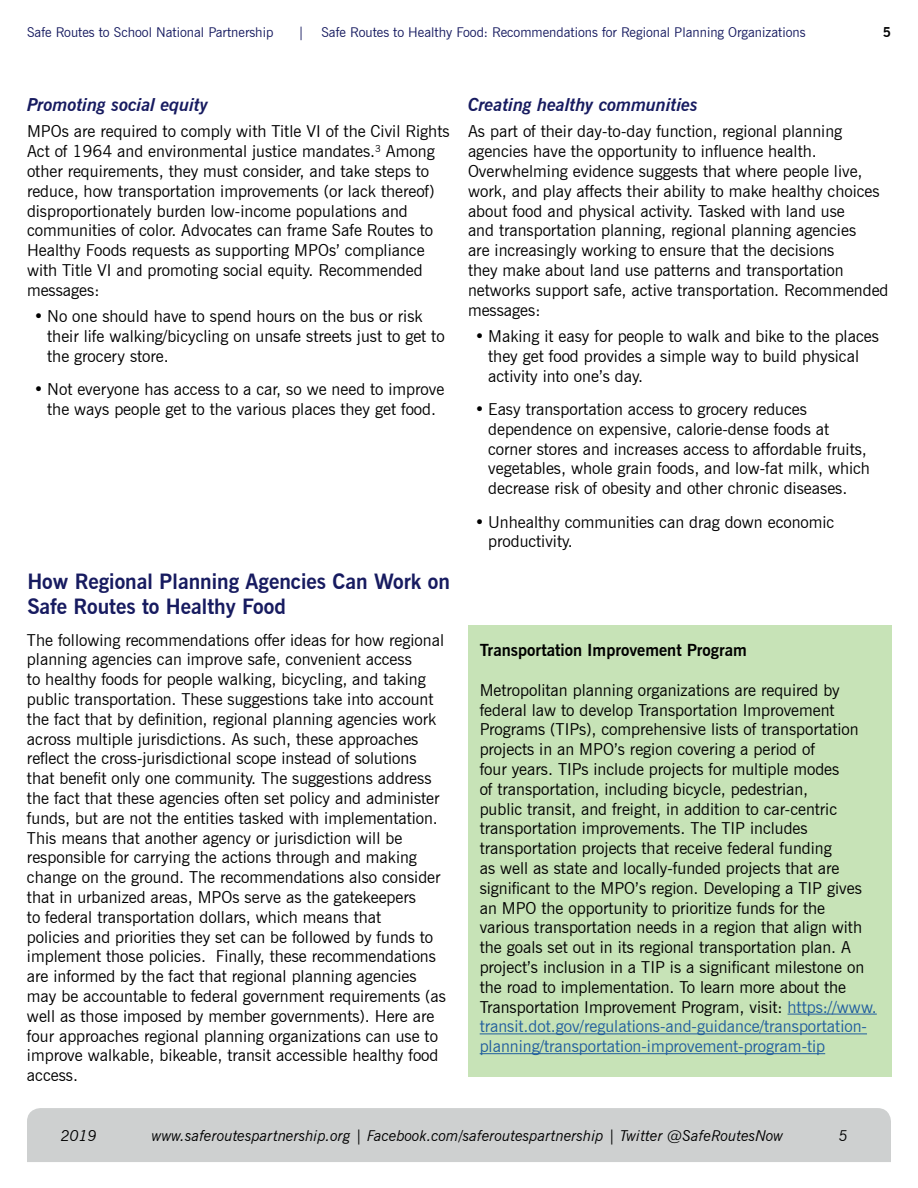
<style>
.page{position:relative;width:918px;height:1188px;background:#fff}
.page>*{position:absolute;margin:0;border:0;box-sizing:border-box;transform-origin:0 0}
.t1{font:700 21px/25.2px "News Gothic BT";color:#171b60}
.t2{font:italic 700 18px "News Gothic BT";color:#171b60}
.t3{font:16.5px/19.8px "News Gothic BT";color:#000}
.t4{font:700 16.5px "News Gothic BT";color:#000}
.t5{font:italic 15px "News Gothic BT";color:#000}
.t6{font:13.5px "News Gothic BT";color:#171b60}
.t7{font:700 13.5px "News Gothic BT";color:#000}
.s1{color:#215e9e}
</style>
<div class="page">
<div style="left:27px;top:1108px;width:864px;height:54px;background:#ced0d0"></div>
<div style="left:468px;top:626px;width:424px;height:451px;background:#c7e3b7"></div>
<hr style="left:788px;top:1014px;width:89px;height:1px;background:#215e9e">
<hr style="left:480px;top:1033px;width:387px;height:1px;background:#215e9e">
<hr style="left:480px;top:1053px;width:345px;height:1px;background:#215e9e">
<p class="t6" style="left:27px;top:24px;width:248px">Safe Routes to School National Partnership</p>
<p class="t6" style="left:298px;top:24px;width:8px">|</p>
<p class="t6" style="left:321px;top:24px;width:486px">Safe Routes to Healthy Food: Recommendations for Regional Planning Organizations</p>
<p class="t7" style="left:883px;top:24px;width:10px">5</p>
<p class="t2" style="left:27px;top:94px;width:183px">Promoting social equity</p>
<p class="t3" style="left:27px;top:122px;width:424px">MPOs are required to comply with Title VI of the Civil Rights Act of 1964 and environmental justice mandates.<sup>3</sup> Among other requirements, they must consider, and take steps to reduce, how transportation improvements (or lack thereof) disproportionately burden low-income populations and communities of color. Advocates can frame Safe Routes to Healthy Foods requests as supporting MPOs’ compliance with Title VI and promoting social equity. Recommended messages:</p>
<p class="t3" style="left:47px;top:307px;width:399px;text-indent:-13px">• No one should have to spend hours on the bus or risk their life walking/bicycling on unsafe streets just to get to the grocery store.</p>
<p class="t3" style="left:34px;top:379px;width:412px;text-align:center">• Not everyone has access to a car, so we need to improve the ways people get to the various places they get food.</p>
<p class="t1" style="left:27px;top:569px;width:424px">How Regional Planning Agencies Can Work on<br>Safe Routes to Healthy Food</p>
<p class="t2" style="left:468px;top:94px;width:232px">Creating healthy communities</p>
<p class="t3" style="left:468px;top:122px;width:422px">As part of their day-to-day function, regional planning agencies have the opportunity to influence health.<br>Overwhelming evidence suggests that where people live, work, and play affects their ability to make healthy choices about food and physical activity. Tasked with land use<br>and transportation planning, regional planning agencies<br>are increasingly working to ensure that the decisions<br>they make about land use patterns and transportation networks support safe, active transportation. Recommended messages:</p>
<p class="t3" style="left:488px;top:326px;width:392px;text-indent:-13px">• Making it easy for people to walk and bike to the places they get food provides a simple way to build physical activity into one’s day.</p>
<p class="t3" style="left:488px;top:399px;width:383px;text-indent:-13px">• Easy transportation access to grocery reduces dependence on expensive, calorie-dense foods at corner stores and increases access to affordable fruits, vegetables, whole grain foods, and low-fat milk, which decrease risk of obesity and other chronic diseases.</p>
<p class="t3" style="left:488px;top:512px;width:348px;text-indent:-13px">• Unhealthy communities can drag down economic productivity.</p>
<p class="t3" style="left:27px;top:630px;width:421px">The following recommendations offer ideas for how regional planning agencies can improve safe, convenient access<br>to healthy foods for people walking, bicycling, and taking public transportation. These suggestions take into account the fact that by definition, regional planning agencies work across multiple jurisdictions. As such, these approaches reflect the cross-jurisdictional scope instead of solutions that benefit only one community. The suggestions address the fact that these agencies often set policy and administer funds, but are not the entities tasked with implementation.<br>This means that another agency or jurisdiction will be responsible for carrying the actions through and making change on the ground. The recommendations also consider that in urbanized areas, MPOs serve as the gatekeepers<br>to federal transportation dollars, which means that<br>policies and priorities they set can be followed by funds to implement those policies. Finally, these recommendations are informed by the fact that regional planning agencies may be accountable to federal government requirements (as well as those imposed by member governments). Here are four approaches regional planning organizations can use to improve walkable, bikeable, transit accessible healthy food access.</p>
<p class="t4" style="left:480px;top:640px;width:269px">Transportation Improvement Program</p>
<p class="t3" style="left:480px;top:680px;width:399px">Metropolitan planning organizations are required by federal law to develop Transportation Improvement Programs (TIPs), comprehensive lists of transportation projects in an MPO’s region covering a period of<br>four years. TIPs include projects for multiple modes<br>of transportation, including bicycle, pedestrian,<br>public transit, and freight, in addition to car-centric transportation improvements. The TIP includes transportation projects that receive federal funding<br>as well as state and locally-funded projects that are significant to the MPO’s region. Developing a TIP gives an MPO the opportunity to prioritize funds for the various transportation needs in a region that align with the goals set out in its regional transportation plan. A project’s inclusion in a TIP is a significant milestone on the road to implementation. To learn more about the Transportation Improvement Program, visit: <span class="s1">https://www. transit.dot.gov/regulations-and-guidance/transportation&shy;planning/transportation-improvement-program-tip</span></p>
<p class="t5" style="left:61px;top:1127px;width:38px">2019</p>
<p class="t5" style="left:152px;top:1126px;width:633px">www.saferoutespartnership.org | Facebook.com/saferoutespartnership | Twitter @SafeRoutesNow</p>
<p class="t5" style="left:839px;top:1126px;width:11px">5</p>
</div>
